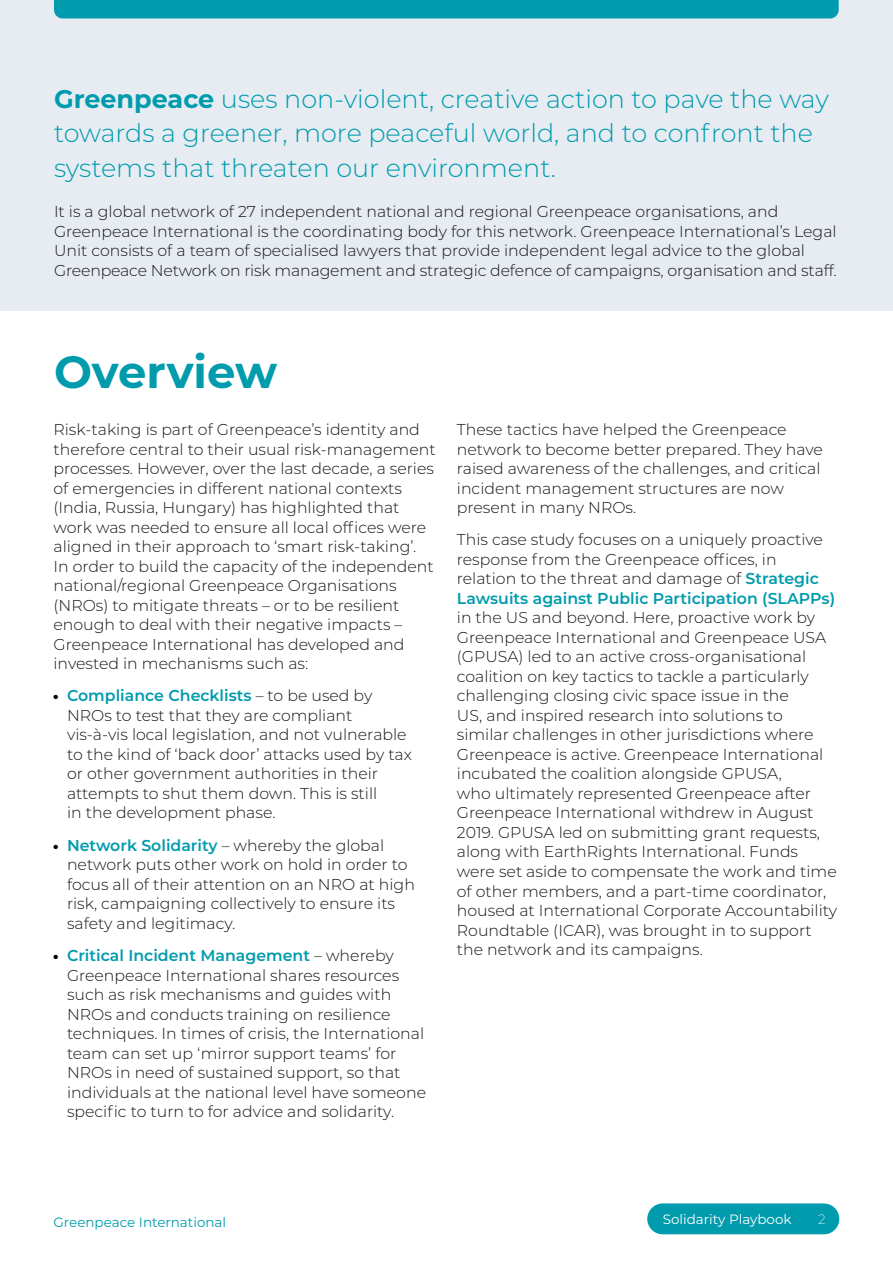
<style>
.page{position:relative;width:893px;height:1263px;background:#fff}
.page>*{position:absolute;margin:0;border:0;box-sizing:border-box;transform-origin:0 0}
.Header_A_subtitle{font:700 45px "Montserrat";color:#009bad}
.Header_A{font:300 25.5px/34.5px "Montserrat";color:#009bad}
.Body_copy{font:300 15.75px/19.5px "Montserrat";color:#141414}
.t1{font:13.5px "Montserrat";color:#009cad}
.t2{font:13.5px "Montserrat";color:#fff}
.t3{font:200 13.5px "Montserrat";color:#fff}
.s1{font-weight:700}
.s2{color:#000}
.s3{font-weight:600;color:#009bad}
</style>
<div class="page">
<div style="left:647px;top:1203px;width:192px;height:31px;background:#009bad;border-radius:15px"></div>
<div style="left:0;top:0;width:893px;height:310px;background:#e6ecf2"></div>
<div style="left:54px;top:0;width:785px;height:18px;background:#009bad"></div>
<p class="Header_A" style="left:54px;top:80px;width:776px"><span class="s1">Greenpeace</span> uses non-violent, creative action to pave the way towards a greener, more peaceful world, and to confront the systems that threaten our environment.</p>
<p class="Body_copy" style="left:54px;top:202px;width:784px">It is a global network of 27 independent national and regional Greenpeace organisations, and Greenpeace International is the coordinating body for this network. Greenpeace International’s Legal Unit consists of a team of specialised lawyers that provide independent legal advice to the global Greenpeace Network on risk management and strategic defence of campaigns, organisation and staff.</p>
<p class="Header_A_subtitle" style="left:54px;top:340px;width:225px">Overview</p>
<p class="Body_copy" style="left:54px;top:419px;width:384px">Risk-taking is part of Greenpeace’s identity and therefore central to their usual risk-management processes. However, over the last decade, a series of emergencies in different national contexts (India, Russia, Hungary) has highlighted that work was needed to ensure all local offices were aligned in their approach to ‘smart risk-taking’.<br>In order to build the capacity of the independent national/regional Greenpeace Organisations (NROs) to mitigate threats – or to be resilient enough to deal with their negative impacts – Greenpeace International has developed and invested in mechanisms such as:</p>
<p class="Body_copy" style="left:67px;top:686px;width:346px;text-indent:-13px"><span class="s2">●</span> <span class="s3">Compliance Checklists</span> – to be used by NROs to test that they are compliant vis-à-vis local legislation, and not vulnerable to the kind of ‘back door’ attacks used by tax or other government authorities in their attempts to shut them down. This is still<br>in the development phase.</p>
<p class="Body_copy" style="left:67px;top:835px;width:349px;text-indent:-13px"><span class="s2">●</span> <span class="s3">Network Solidarity</span> – whereby the global network puts other work on hold in order to focus all of their attention on an NRO at high risk, campaigning collectively to ensure its safety and legitimacy.</p>
<p class="Body_copy" style="left:67px;top:945px;width:361px;text-indent:-13px"><span class="s2">●</span> <span class="s3">Critical Incident Management</span> – whereby Greenpeace International shares resources such as risk mechanisms and guides with NROs and conducts training on resilience techniques. In times of crisis, the International team can set up ‘mirror support teams’ for NROs in need of sustained support, so that individuals at the national level have someone specific to turn to for advice and solidarity.</p>
<p class="Body_copy" style="left:457px;top:419px;width:367px">These tactics have helped the Greenpeace network to become better prepared. They have raised awareness of the challenges, and critical incident management structures are now present in many NROs.</p>
<p class="Body_copy" style="left:457px;top:530px;width:382px">This case study focuses on a uniquely proactive response from the Greenpeace offices, in relation to the threat and damage of <span class="s3">Strategic Lawsuits against Public Participation (SLAPPs) </span>in the US and beyond. Here, proactive work by Greenpeace International and Greenpeace USA (GPUSA) led to an active cross-organisational coalition on key tactics to tackle a particularly challenging closing civic space issue in the<br>US, and inspired research into solutions to similar challenges in other jurisdictions where Greenpeace is active. Greenpeace International incubated the coalition alongside GPUSA,<br>who ultimately represented Greenpeace after Greenpeace International withdrew in August 2019. GPUSA led on submitting grant requests, along with EarthRights International. Funds were set aside to compensate the work and time of other members, and a part-time coordinator, housed at International Corporate Accountability Roundtable (ICAR), was brought in to support the network and its campaigns.</p>
<p class="t1" style="left:54px;top:1213px;width:174px">Greenpeace International</p>
<p class="t2" style="left:663px;top:1210px;width:130px">Solidarity Playbook</p>
<p class="t3" style="left:818px;top:1210px;width:9px">2</p>
</div>
